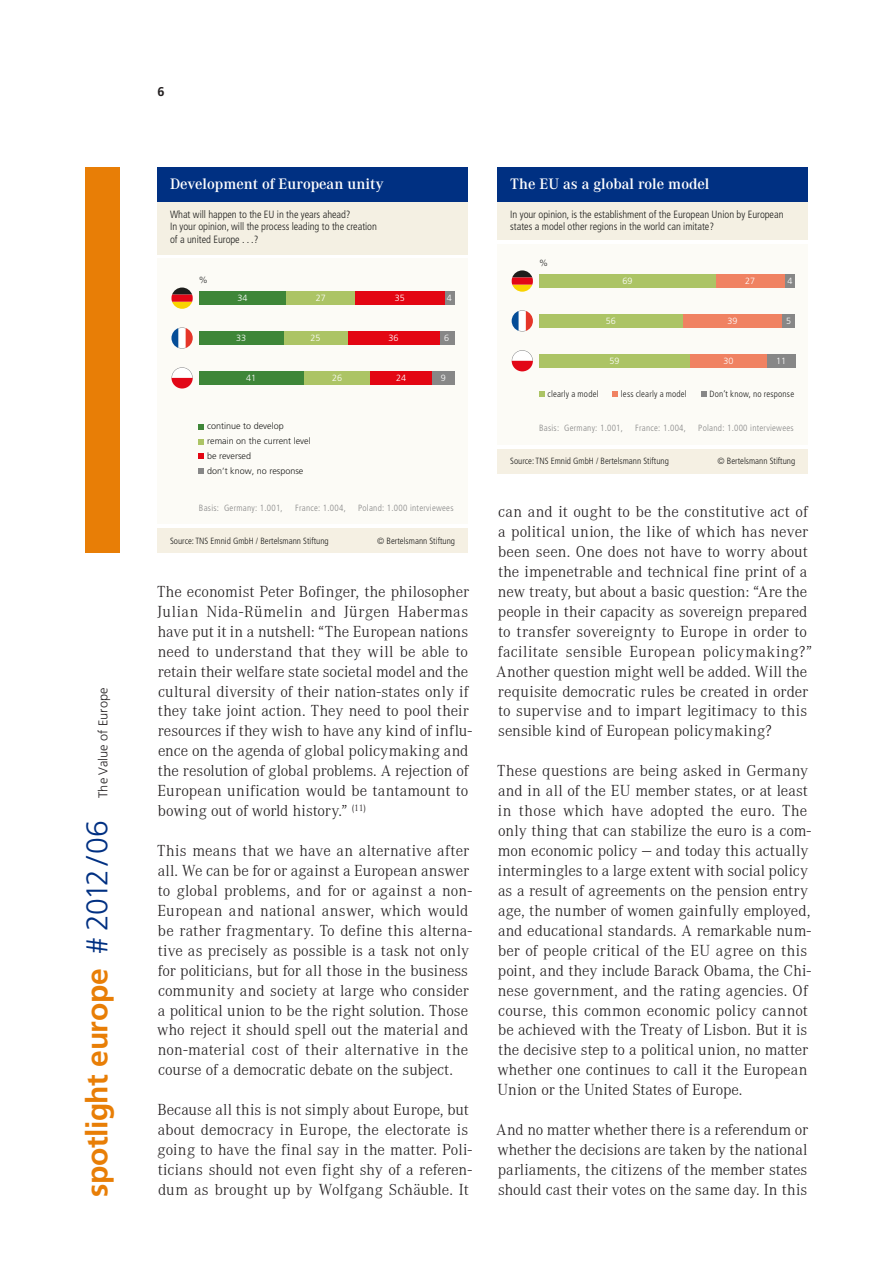
<style>
.page{position:relative;width:893px;height:1263px;background:#fff}
.page>*{position:absolute;margin:0;border:0;box-sizing:border-box;transform-origin:0 0}
.t1{font:700 30px "Frutiger LT Std";letter-spacing:-.015em;color:#e87e06}
.Fliesstext_DE{font:300 16.5px/20px "Corporate A";letter-spacing:.005em;color:#231f20}
.t2{font:600 15.75px "Corporate A";color:#fff}
.t3{font:300 12.75px "Frutiger LT Std";color:#231f20}
.t4{font:700 12.75px "Frutiger LT Std";color:#231f20}
.t5{font:300 condensed 10.5px/12.6px "Frutiger LT Std";letter-spacing:-.005em;color:#1d1d1b}
.t6{font:300 condensed 10.5px/12.6px "Frutiger";letter-spacing:-.005em;color:#1d1d1b}
.t7{font:300 condensed 9px "Frutiger LT Std";color:#1d1d1b}
.t8{font:300 condensed 9px "Frutiger";letter-spacing:.03em;color:#878787}
.t9{font:300 9px "Frutiger";color:#1d1d1b}
.t10{font:300 condensed 9px "Frutiger";letter-spacing:.02em;color:#1d1d1b}
.t11{font:300 9px "Frutiger";color:#fff}
.t12{font:300 9px "Frutiger";color:#343434}
.s1{font-weight:300;color:#003082}
</style>
<div class="page">
<div style="left:85px;top:167px;width:34px;height:386px;background:#e87e06"></div>
<div style="left:157px;top:259px;width:311px;height:265px;background:#fcfbf6"></div>
<div style="left:157px;top:167px;width:311px;height:35px;background:#003082"></div>
<div style="left:157px;top:528px;width:311px;height:25px;background:#f5f0e3"></div>
<div style="left:157px;top:202px;width:311px;height:52px;background:#f4f0e3"></div>
<div style="left:199px;top:331px;width:85px;height:14px;background:#3e8638"></div>
<div style="left:199px;top:371px;width:105px;height:14px;background:#3e8638"></div>
<div style="left:432px;top:371px;width:23px;height:14px;background:#878787"></div>
<div style="left:439px;top:331px;width:16px;height:14px;background:#878787"></div>
<div style="left:444px;top:291px;width:11px;height:14px;background:#878787"></div>
<div style="left:284px;top:331px;width:63px;height:14px;background:#acc465"></div>
<div style="left:304px;top:371px;width:66px;height:14px;background:#acc465"></div>
<div style="left:370px;top:371px;width:62px;height:14px;background:#e30613"></div>
<div style="left:347px;top:331px;width:92px;height:14px;background:#e30613"></div>
<div style="left:355px;top:291px;width:89px;height:14px;background:#e30613"></div>
<svg style="left:199px;top:424px;width:5px;height:5px"></svg>
<svg style="left:199px;top:454px;width:5px;height:5px"></svg>
<svg style="left:199px;top:439px;width:5px;height:5px"></svg>
<svg style="left:199px;top:469px;width:5px;height:5px"></svg>
<div style="left:199px;top:291px;width:87px;height:14px;background:#3e8638"></div>
<div style="left:286px;top:291px;width:69px;height:14px;background:#acc465"></div>
<svg style="left:171px;top:288px;width:22px;height:21px"></svg>
<svg style="left:171px;top:327px;width:22px;height:22px"></svg>
<svg style="left:171px;top:367px;width:22px;height:21px"></svg>
<div style="left:497px;top:244px;width:311px;height:200px;background:#fcfbf6"></div>
<div style="left:497px;top:202px;width:311px;height:38px;background:#f4f0e3"></div>
<div style="left:497px;top:167px;width:311px;height:35px;background:#003082"></div>
<div style="left:497px;top:449px;width:311px;height:24px;background:#f5f0e3"></div>
<div style="left:782px;top:314px;width:13px;height:14px;background:#878787"></div>
<div style="left:785px;top:274px;width:10px;height:14px;background:#878787"></div>
<div style="left:682px;top:314px;width:100px;height:14px;background:#f08262"></div>
<div style="left:716px;top:274px;width:69px;height:14px;background:#f08262"></div>
<svg style="left:539px;top:392px;width:5px;height:5px"></svg>
<svg style="left:613px;top:392px;width:5px;height:5px"></svg>
<svg style="left:701px;top:392px;width:5px;height:5px"></svg>
<div style="left:539px;top:314px;width:143px;height:14px;background:#acc465"></div>
<div style="left:539px;top:354px;width:151px;height:14px;background:#acc465"></div>
<div style="left:539px;top:274px;width:177px;height:14px;background:#acc465"></div>
<div style="left:690px;top:354px;width:77px;height:14px;background:#f08262"></div>
<div style="left:767px;top:354px;width:28px;height:14px;background:#878787"></div>
<svg style="left:512px;top:270px;width:21px;height:22px"></svg>
<svg style="left:512px;top:310px;width:21px;height:22px"></svg>
<svg style="left:512px;top:350px;width:21px;height:21px"></svg>
<p class="t3" style="left:96px;top:798px;width:112px;rotate:-90deg">The Value of Europe</p>
<h1 class="t1" style="left:79px;top:1197px;width:378px;rotate:-90deg">spotlight europe <span class="s1"># 2012/06</span></h1>
<p class="t4" style="left:157px;top:84px;width:9px">6</p>
<p class="t2" style="left:170px;top:175px;width:215px">Development of European unity</p>
<p class="t6" style="left:170px;top:208px;width:208px">What will happen to the EU in the years ahead?<br>In your opinion, will the process leading to the creation of a united Europe . . .?</p>
<p class="t12" style="left:199px;top:275px;width:10px">%</p>
<p class="t11" style="left:238px;top:293px;width:12px">34</p>
<p class="t11" style="left:236px;top:333px;width:12px">33</p>
<p class="t11" style="left:246px;top:373px;width:12px">41</p>
<p class="t11" style="left:316px;top:293px;width:12px">27</p>
<p class="t11" style="left:311px;top:333px;width:12px">25</p>
<p class="t11" style="left:332px;top:373px;width:12px">26</p>
<p class="t9" style="left:207px;top:421px;width:78px">continue to develop</p>
<p class="t9" style="left:207px;top:451px;width:46px">be reversed</p>
<p class="t9" style="left:207px;top:436px;width:105px">remain on the current level</p>
<p class="t9" style="left:207px;top:465px;width:98px">don’t know, no response</p>
<p class="t11" style="left:395px;top:293px;width:12px">35</p>
<p class="t11" style="left:388px;top:333px;width:12px">36</p>
<p class="t11" style="left:396px;top:373px;width:12px">24</p>
<p class="t11" style="left:447px;top:293px;width:7px">4</p>
<p class="t11" style="left:444px;top:333px;width:7px">6</p>
<p class="t11" style="left:441px;top:373px;width:7px">9</p>
<p class="t8" style="left:199px;top:503px;width:85px">Basis: Germany: 1.001,</p>
<p class="t8" style="left:295px;top:503px;width:52px">France: 1.004,</p>
<p class="t8" style="left:358px;top:503px;width:97px">Poland: 1.000 interviewees</p>
<p class="t7" style="left:170px;top:535px;width:160px">Source: TNS Emnid GmbH / Bertelsmann Stiftung</p>
<p class="t7" style="left:377px;top:535px;width:79px">© Bertelsmann Stiftung</p>
<p class="Fliesstext_DE" style="left:157px;top:582px;width:316px">The economist Peter Bofinger, the philosopher Julian Nida-Rümelin and Jürgen Habermas have put it in a nutshell: “The European nations need to understand that they will be able to retain their welfare state societal model and the cultural diversity of their nation-states only if they take joint action. They need to pool their resources if they wish to have any kind of influ&shy;ence on the agenda of global policymaking and the resolution of global problems. A rejection of European unification would be tantamount to bowing out of world history.” <sup>(11)</sup></p>
<p class="Fliesstext_DE" style="left:157px;top:841px;width:316px">This means that we have an alternative after all. We can be for or against a European answer to global problems, and for or against a non-European and national answer, which would be rather fragmentary. To define this alterna&shy;tive as precisely as possible is a task not only for politicians, but for all those in the business community and society at large who consider a political union to be the right solution. Those who reject it should spell out the material and non-material cost of their alternative in the course of a democratic debate on the subject.</p>
<p class="Fliesstext_DE" style="left:158px;top:1100px;width:316px">Because all this is not simply about Europe, but about democracy in Europe, the electorate is going to have the final say in the matter. Poli&shy;ticians should not even fight shy of a referen&shy;dum as brought up by Wolfgang Schäuble. It</p>
<p class="t2" style="left:510px;top:175px;width:201px">The EU as a global role model</p>
<p class="t5" style="left:510px;top:208px;width:275px">In your opinion, is the establishment of the European Union by European states a model other regions in the world can imitate?</p>
<p class="t12" style="left:539px;top:258px;width:10px">%</p>
<p class="t11" style="left:622px;top:276px;width:12px">69</p>
<p class="t11" style="left:606px;top:316px;width:12px">56</p>
<p class="t11" style="left:610px;top:356px;width:12px">59</p>
<p class="t11" style="left:745px;top:276px;width:12px">27</p>
<p class="t11" style="left:727px;top:316px;width:12px">39</p>
<p class="t11" style="left:723px;top:356px;width:12px">30</p>
<p class="t11" style="left:787px;top:276px;width:7px">4</p>
<p class="t11" style="left:786px;top:316px;width:7px">5</p>
<p class="t11" style="left:776px;top:356px;width:12px">11</p>
<p class="t10" style="left:547px;top:388px;width:53px">clearly a model</p>
<p class="t10" style="left:621px;top:388px;width:67px">less clearly a model</p>
<p class="t10" style="left:709px;top:388px;width:86px">Don’t know, no response</p>
<p class="t8" style="left:539px;top:423px;width:85px">Basis: Germany: 1.001,</p>
<p class="t8" style="left:635px;top:423px;width:52px">France: 1.004,</p>
<p class="t8" style="left:698px;top:423px;width:97px">Poland: 1.000 interviewees</p>
<p class="t7" style="left:510px;top:456px;width:160px">Source: TNS Emnid GmbH / Bertelsmann Stiftung</p>
<p class="t7" style="left:717px;top:456px;width:79px">© Bertelsmann Stiftung</p>
<p class="Fliesstext_DE" style="left:496px;top:502px;width:317px">can and it ought to be the constitutive act of a political union, the like of which has never been seen. One does not have to worry about the impenetrable and technical fine print of a new treaty, but about a basic question: “Are the people in their capacity as sovereign prepared to transfer sovereignty to Europe in order to facilitate sensible European policymaking?” Another question might well be added. Will the requisite democratic rules be created in order to supervise and to impart legitimacy to this sensible kind of European policymaking?</p>
<p class="Fliesstext_DE" style="left:497px;top:761px;width:315px">These questions are being asked in Germany and in all of the EU member states, or at least in those which have adopted the euro. The only thing that can stabilize the euro is a com&shy;mon economic policy — and today this actually intermingles to a large extent with social policy as a result of agreements on the pension entry age, the number of women gainfully employed, and educational standards. A remarkable num&shy;ber of people critical of the EU agree on this point, and they include Barack Obama, the Chi&shy;nese government, and the rating agencies. Of course, this common economic policy cannot be achieved with the Treaty of Lisbon. But it is the decisive step to a political union, no matter whether one continues to call it the European Union or the United States of Europe.</p>
<p class="Fliesstext_DE" style="left:496px;top:1120px;width:313px;text-align:justify">And no matter whether there is a referendum or whether the decisions are taken by the national parliaments, the citizens of the member states should cast their votes on the same day. In this</p>
</div>
